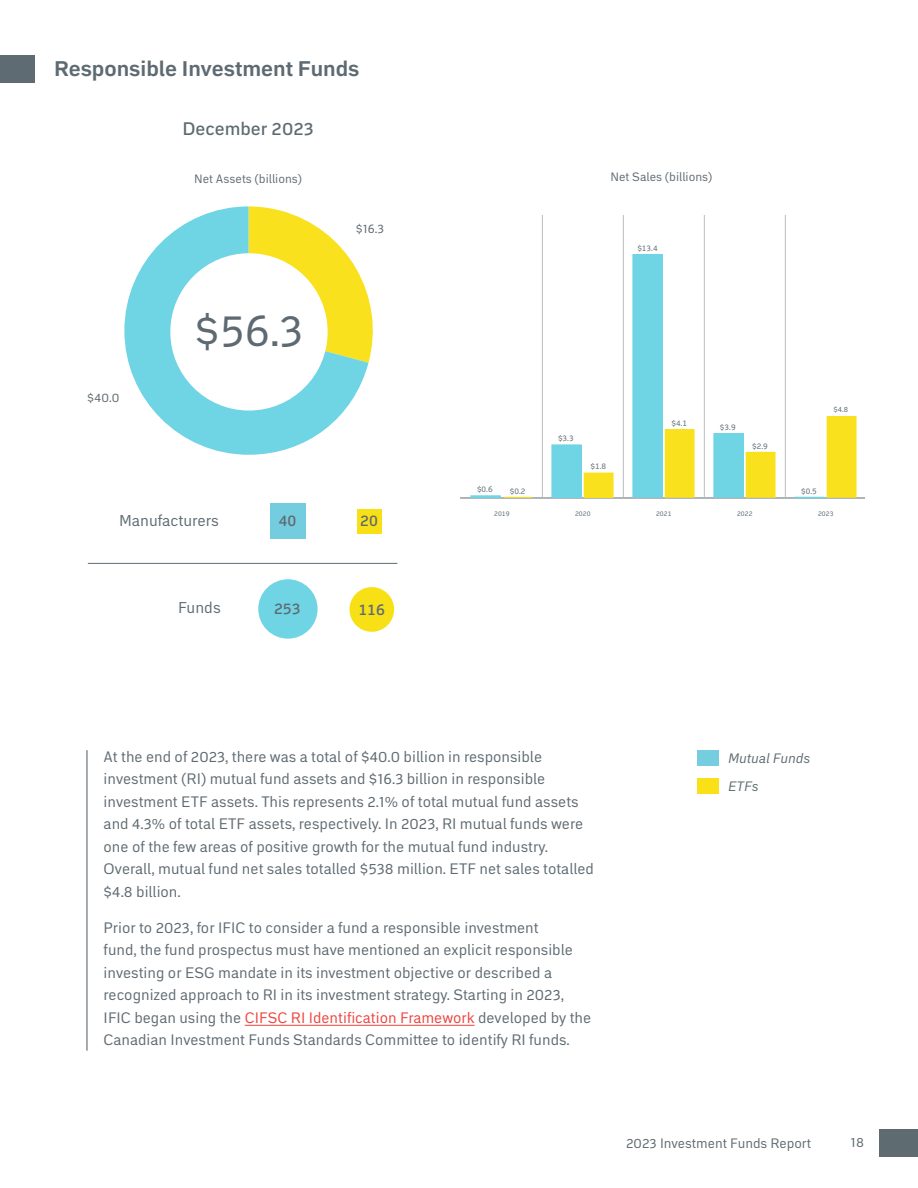
<style>
.page{position:relative;width:918px;height:1188px;background:#fff}
.page>*{position:absolute;margin:0;border:0;box-sizing:border-box;transform-origin:0 0}
.t1{font:44.25px "Embarcadero MVB Pro";color:#5e6a71}
.t2{font:700 21px "Embarcadero MVB Pro";color:#5e6a71}
.t3{font:500 18px "Embarcadero MVB Pro";color:#5e6b70}
.t4{font:15.45px "Embarcadero MVB Pro";color:#5e6b72}
.t5{font:500 15.45px "Embarcadero MVB Pro";color:#5e6a71}
.t6{font:15px/22.5px "Embarcadero MVB Pro";color:#5e6a71}
.t7{font:13.5px "Embarcadero MVB Pro";color:#5e6a71}
.t8{font:italic 13.5px/27.9px "Embarcadero MVB Pro";color:#5e6b70}
.t9{font:12.3px "Embarcadero MVB Pro";color:#5e6a71}
.t10{font:12px "Embarcadero MVB Pro";color:#5e6a71}
.t11{font:8.1px "Embarcadero MVB Pro";color:#5e6a71}
.t12{font:7.5px "Embarcadero MVB Pro";color:#5e6a71}
.t13{font:6.75px "Embarcadero MVB Pro";color:#5e6a71}
.s1{color:#ef433d}
</style>
<div class="page">
<div style="left:880px;top:1130px;width:38px;height:27px;background:#5e6b70"></div>
<div style="left:0;top:55px;width:35px;height:27px;background:#5e6b73"></div>
<hr style="left:245px;top:1025px;width:230px;height:1px;background:#ef433d">
<hr style="left:86px;top:750px;width:2px;height:301px;background:#5e6a71">
<svg style="left:369px;top:301px;width:4px;height:60px"></svg>
<svg style="left:124px;top:206px;width:245px;height:249px"></svg>
<div style="left:170px;top:253px;width:158px;height:158px;background:#fff;border-radius:50%"></div>
<div style="left:270px;top:504px;width:36px;height:35px;background:#74cdde"></div>
<div style="left:349px;top:587px;width:45px;height:45px;background:#f8e016;border-radius:50%"></div>
<div style="left:358px;top:509px;width:24px;height:25px;background:#f8e016"></div>
<hr style="left:88px;top:563px;width:309px;height:1px;background:#5e6b72">
<div style="left:258px;top:579px;width:60px;height:60px;background:#6fd4e4;border-radius:50%"></div>
<hr style="left:460px;top:498px;width:405px;height:1px;background:#5e6a71">
<hr style="left:542px;top:215px;width:1px;height:283px;background:#bbbdbf">
<hr style="left:623px;top:215px;width:1px;height:283px;background:#bbbdbf">
<hr style="left:704px;top:215px;width:1px;height:283px;background:#bbbdbf">
<hr style="left:785px;top:215px;width:1px;height:283px;background:#bbbdbf">
<div style="left:471px;top:495px;width:30px;height:3px;border:1px solid #6fd4e4"></div>
<div style="left:552px;top:445px;width:29px;height:52px;background:#6fd4e4"></div>
<div style="left:552px;top:445px;width:30px;height:53px;border:1px solid #6fd4e4"></div>
<div style="left:633px;top:255px;width:29px;height:242px;background:#6fd4e4"></div>
<div style="left:633px;top:254px;width:30px;height:244px;border:1px solid #6fd4e4"></div>
<div style="left:714px;top:434px;width:29px;height:63px;background:#6fd4e4"></div>
<div style="left:713px;top:433px;width:31px;height:65px;border:1px solid #6fd4e4"></div>
<div style="left:794px;top:497px;width:31px;height:1px;border:1px solid #6fd4e4"></div>
<div style="left:584px;top:473px;width:29px;height:24px;background:#f9e11e"></div>
<div style="left:584px;top:473px;width:29px;height:25px;border:1px solid #f9e11e"></div>
<div style="left:665px;top:430px;width:29px;height:67px;background:#f9e11e"></div>
<div style="left:665px;top:429px;width:29px;height:69px;border:1px solid #f9e11e"></div>
<div style="left:746px;top:452px;width:29px;height:45px;background:#f9e11e"></div>
<div style="left:746px;top:452px;width:29px;height:46px;border:1px solid #f9e11e"></div>
<div style="left:827px;top:417px;width:29px;height:80px;background:#f9e11e"></div>
<div style="left:827px;top:416px;width:29px;height:82px;border:1px solid #f9e11e"></div>
<svg style="left:471px;top:496px;width:62px;height:2px"></svg>
<div style="left:697px;top:750px;width:22px;height:16px;background:#74cee0"></div>
<div style="left:697px;top:778px;width:22px;height:16px;background:#fae017"></div>
<h2 class="t2" style="left:54px;top:54px;width:307px">Responsible Investment Funds</h2>
<p class="t3" style="left:183px;top:116px;width:133px">December 2023</p>
<p class="t9" style="left:87px;top:389px;width:34px">$40.0</p>
<p class="t10" style="left:194px;top:171px;width:110px">Net Assets (billions)</p>
<h1 class="t1" style="left:194px;top:300px;width:111px">$56.3</h1>
<p class="t9" style="left:356px;top:220px;width:30px">$16.3</p>
<p class="t4" style="left:119px;top:509px;width:102px">Manufacturers</p>
<p class="t4" style="left:178px;top:597px;width:44px">Funds</p>
<p class="t5" style="left:279px;top:510px;width:19px">40</p>
<p class="t5" style="left:360px;top:510px;width:19px">20</p>
<p class="t5" style="left:274px;top:598px;width:28px">253</p>
<p class="t5" style="left:358px;top:598px;width:28px">116</p>
<p class="t10" style="left:610px;top:169px;width:104px">Net Sales (billions)</p>
<p class="t11" style="left:637px;top:242px;width:22px">$13.4</p>
<p class="t11" style="left:477px;top:483px;width:17px">$0.6</p>
<p class="t11" style="left:558px;top:432px;width:17px">$3.3</p>
<p class="t11" style="left:590px;top:461px;width:17px">$1.8</p>
<p class="t11" style="left:671px;top:417px;width:17px">$4.1</p>
<p class="t11" style="left:720px;top:421px;width:17px">$3.9</p>
<p class="t11" style="left:752px;top:440px;width:17px">$2.9</p>
<p class="t11" style="left:510px;top:485px;width:17px">$0.2</p>
<p class="t11" style="left:801px;top:485px;width:17px">$0.5</p>
<p class="t12" style="left:834px;top:404px;width:16px">$4.8</p>
<p class="t13" style="left:494px;top:509px;width:17px">2019</p>
<p class="t13" style="left:575px;top:509px;width:17px">2020</p>
<p class="t13" style="left:656px;top:509px;width:17px">2021</p>
<p class="t13" style="left:737px;top:509px;width:17px">2022</p>
<p class="t13" style="left:818px;top:509px;width:17px">2023</p>
<p class="t6" style="left:104px;top:745px;width:492px">At the end of 2023, there was a total of $40.0 billion in responsible investment (RI) mutual fund assets and $16.3 billion in responsible investment ETF assets. This represents 2.1% of total mutual fund assets and 4.3% of total ETF assets, respectively. In 2023, RI mutual funds were one of the few areas of positive growth for the mutual fund industry.<br>Overall, mutual fund net sales totalled $538 million. ETF net sales totalled $4.8 billion.</p>
<p class="t6" style="left:104px;top:916px;width:489px">Prior to 2023, for IFIC to consider a fund a responsible investment<br>fund, the fund prospectus must have mentioned an explicit responsible investing or ESG mandate in its investment objective or described a recognized approach to RI in its investment strategy. Starting in 2023, IFIC began using the <span class="s1">CIFSC RI Identification Framework</span> developed by the Canadian Investment Funds Standards Committee to identify RI funds.</p>
<p class="t8" style="left:728px;top:744px;width:84px">Mutual Funds<br>ETFs</p>
<p class="t7" style="left:626px;top:1134px;width:187px">2023 Investment Funds Report</p>
<p class="t7" style="left:851px;top:1132px;width:15px">18</p>
</div>
